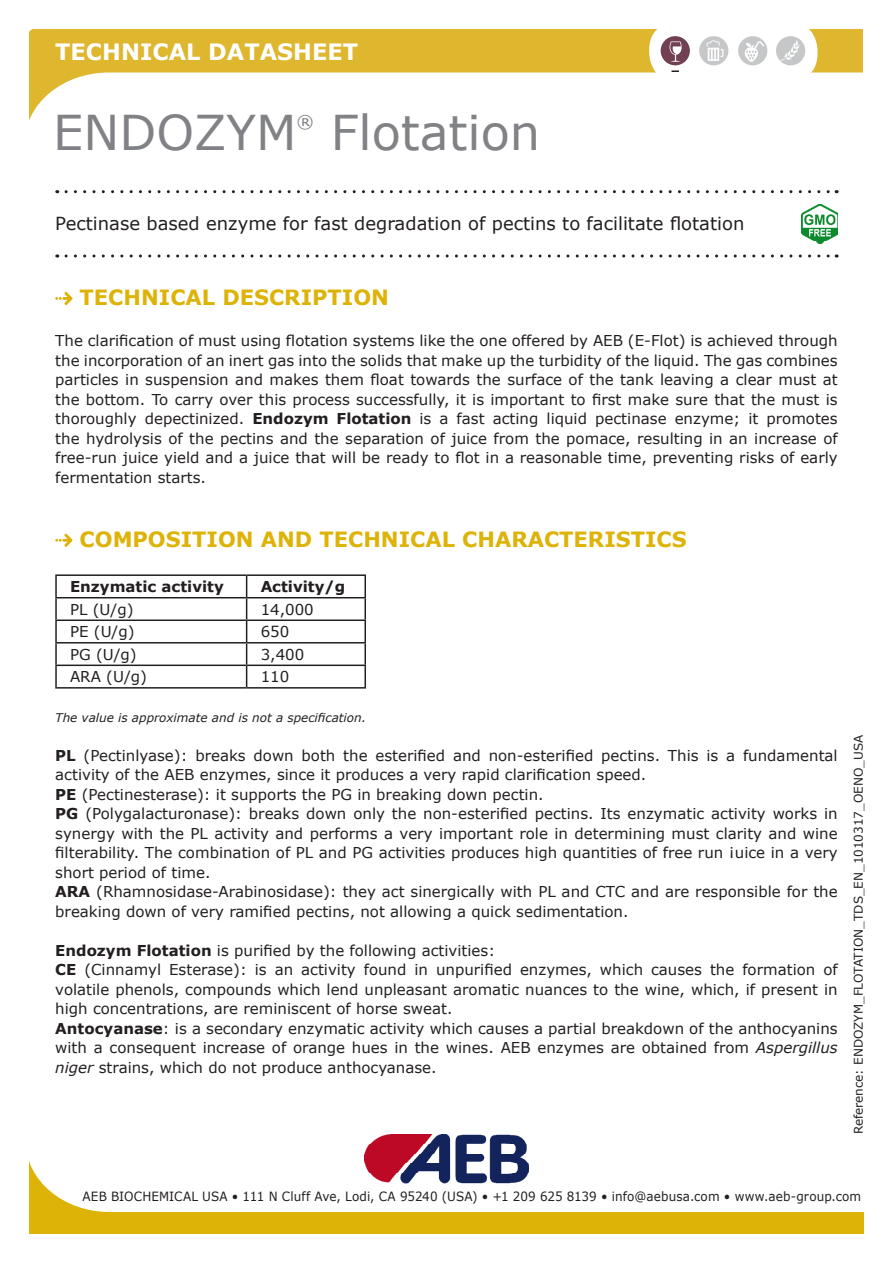
<style>
.page{position:relative;width:893px;height:1263px;background:#fff}
.page>*{position:absolute;margin:0;border:0;box-sizing:border-box;transform-origin:0 0}
.t1{font:48px "Verdana";color:#808285}
.t2{font:700 22.5px "Verdana";color:#fff}
.t3{font:700 21px "Verdana";color:#deb308}
.t4{font:18px "Verdana";color:#231f20}
.t5{font:17.55px "Verdana";color:#808285}
.t6{font:15px/19.5px "Verdana";color:#231f20}
.t7{font:700 15px "Verdana";color:#231f20}
.t8{font:12.75px "Verdana";letter-spacing:.01em;color:#231f20;scale:.94 1}
.t9{font:12px "Verdana";color:#231f20}
.t10{font:italic 12px "Verdana";color:#231f20}
.s1{font-weight:700}
.s2{font-style:italic}
</style>
<div class="page">
<svg style="left:66px;top:190px;width:771px;height:3px"></svg>
<svg style="left:66px;top:254px;width:771px;height:4px"></svg>
<svg style="left:29px;top:30px;width:834px;height:91px"></svg>
<svg style="left:649px;top:21px;width:167px;height:61px"></svg>
<div style="left:650px;top:22px;width:167px;height:60px;background:#fff;border-radius:29px"></div>
<svg style="left:671px;top:70px;width:8px;height:2px"></svg>
<div style="left:776px;top:36px;width:29px;height:29px;background:#c6c7c8;border-radius:50%"></div>
<svg style="left:780px;top:40px;width:20px;height:21px"></svg>
<div style="left:738px;top:36px;width:29px;height:29px;background:#c6c7c8;border-radius:50%"></div>
<div style="left:661px;top:36px;width:29px;height:29px;background:#724053;border-radius:50%"></div>
<div style="left:699px;top:36px;width:29px;height:29px;background:#c6c7c8;border-radius:50%"></div>
<svg style="left:706px;top:40px;width:17px;height:21px"></svg>
<svg style="left:670px;top:41px;width:12px;height:21px"></svg>
<svg style="left:745px;top:41px;width:19px;height:21px"></svg>
<svg style="left:30px;top:1164px;width:834px;height:69px"></svg>
<img style="left:364px;top:1134px;width:165px;height:49px">
<img style="left:802px;top:204px;width:36px;height:39px">
<svg style="left:55px;top:292px;width:17px;height:13px"></svg>
<svg style="left:55px;top:534px;width:17px;height:13px"></svg>
<hr style="left:55px;top:574px;width:192px;height:2px;background:#231f20">
<hr style="left:55px;top:576px;width:2px;height:21px;background:#231f20">
<hr style="left:247px;top:574px;width:119px;height:2px;background:#231f20">
<hr style="left:364px;top:576px;width:2px;height:21px;background:#231f20">
<hr style="left:55px;top:597px;width:192px;height:1px;background:#231f20">
<hr style="left:55px;top:598px;width:2px;height:21px;background:#231f20">
<hr style="left:247px;top:597px;width:119px;height:1px;background:#231f20">
<hr style="left:364px;top:598px;width:2px;height:21px;background:#231f20">
<hr style="left:55px;top:619px;width:192px;height:2px;background:#231f20">
<hr style="left:55px;top:621px;width:2px;height:21px;background:#231f20">
<hr style="left:247px;top:619px;width:119px;height:2px;background:#231f20">
<hr style="left:364px;top:621px;width:2px;height:21px;background:#231f20">
<hr style="left:55px;top:642px;width:192px;height:1px;background:#231f20">
<hr style="left:55px;top:643px;width:2px;height:21px;background:#231f20">
<hr style="left:247px;top:642px;width:119px;height:1px;background:#231f20">
<hr style="left:364px;top:643px;width:2px;height:21px;background:#231f20">
<hr style="left:55px;top:664px;width:192px;height:2px;background:#231f20">
<hr style="left:55px;top:666px;width:2px;height:21px;background:#231f20">
<hr style="left:247px;top:664px;width:119px;height:2px;background:#231f20">
<svg style="left:246px;top:576px;width:1px;height:111px"></svg>
<hr style="left:364px;top:666px;width:2px;height:21px;background:#231f20">
<hr style="left:55px;top:687px;width:192px;height:2px;background:#231f20">
<hr style="left:247px;top:687px;width:119px;height:2px;background:#231f20">
<h2 class="t2" style="left:55px;top:43px;width:304px">TECHNICAL DATASHEET</h2>
<h1 class="t1" style="left:53px;top:114px;width:245px">ENDOZYM</h1>
<p class="t5" style="left:297px;top:115px;width:19px">®</p>
<h1 class="t1" style="left:331px;top:100px;width:211px">Flotation</h1>
<p class="t4" style="left:55px;top:211px;width:691px">Pectinase based enzyme for fast degradation of pectins to facilitate 昀氀otation</p>
<h3 class="t3" style="left:80px;top:289px;width:311px">TECHNICAL DESCRIPTION</h3>
<p class="t6" style="left:55px;top:331px;width:784px;text-align:justify">The clari昀椀cation of must using 昀氀otation systems like the one offered by AEB (E-Flot) is achieved through the incorporation of an inert gas into the solids that make up the turbidity of the liquid. The gas combines particles in suspension and makes them 昀氀oat towards the surface of the tank leaving a clear must at the bottom. To carry over this process successfully, it is important to 昀椀rst make sure that the must is thoroughly depectinized. <span class="s1">Endozym Flotation</span> is a fast acting liquid pectinase enzyme; it promotes the hydrolysis of the pectins and the separation of juice from the pomace, resulting in an increase of free-run juice yield and a juice that will be ready to 昀氀ot in a reasonable time, preventing risks of early fermentation starts.</p>
<h3 class="t3" style="left:80px;top:531px;width:608px">COMPOSITION AND TECHNICAL CHARACTERISTICS</h3>
<p class="t7" style="left:70px;top:581px;width:155px">Enzymatic activity</p>
<p class="t7" style="left:261px;top:581px;width:86px">Activity/g</p>
<p class="t6" style="left:70px;top:601px;width:65px">PL (U/g)</p>
<p class="t6" style="left:261px;top:601px;width:55px">14,000</p>
<p class="t6" style="left:70px;top:623px;width:66px">PE (U/g)</p>
<p class="t6" style="left:261px;top:623px;width:30px">650</p>
<p class="t6" style="left:70px;top:646px;width:68px">PG (U/g)</p>
<p class="t6" style="left:261px;top:646px;width:45px">3,400</p>
<p class="t6" style="left:70px;top:668px;width:78px">ARA (U/g)</p>
<p class="t6" style="left:261px;top:668px;width:30px">110</p>
<p class="t10" style="left:55px;top:709px;width:312px">The value is approximate and is not a speci昀椀cation.</p>
<p class="t6" style="left:55px;top:745px;width:784px"><span class="s1">PL</span> (Pectinlyase): breaks down both the esteri昀椀ed and non-esteri昀椀ed pectins. This is a fundamental activity of the AEB enzymes, since it produces a very rapid clari昀椀cation speed.<br><span class="s1">PE</span> (Pectinesterase): it supports the PG in breaking down pectin.<br><span class="s1">PG</span> (Polygalacturonase): breaks down only the non-esteri昀椀ed pectins. Its enzymatic activity works in synergy with the PL activity and performs a very important role in determining must clarity and wine昀椀lterability. The combination of PL and PG activities produces high quantities of free run ¡uice in a very short period of time.<br><span class="s1">ARA</span> (Rhamnosidase-Arabinosidase): they act sinergically with PL and CTC and are responsible for the breaking down of very rami昀椀ed pectins, not allowing a quick sedimentation.</p>
<p class="t6" style="left:55px;top:940px;width:784px"><span class="s1">Endozym Flotation</span> is puri昀椀ed by the following activities:<br><span class="s1">CE</span> (Cinnamyl Esterase): is an activity found in unpuri昀椀ed enzymes, which causes the formation of volatile phenols, compounds which lend unpleasant aromatic nuances to the wine, which, if present in high concentrations, are reminiscent of horse sweat.<br><span class="s1">Antocyanase</span>: is a secondary enzymatic activity which causes a partial breakdown of the anthocyanins with a consequent increase of orange hues in the wines. AEB enzymes are obtained from <span class="s2">Aspergillus niger</span> strains, which do not produce anthocyanase.</p>
<p class="t9" style="left:850px;top:1134px;width:401px;rotate:-90deg">Reference: ENDOZYM_FLOTATION_TDS_EN_1010317_OENO_USA</p>
<p class="t8" style="left:83px;top:1191px;width:830px">AEB BIOCHEMICAL USA • 111 N Cluff Ave, Lodi, CA 95240 (USA) • +1 209 625 8139 • info@aebusa.com • www.aeb-group.com</p>
</div>
